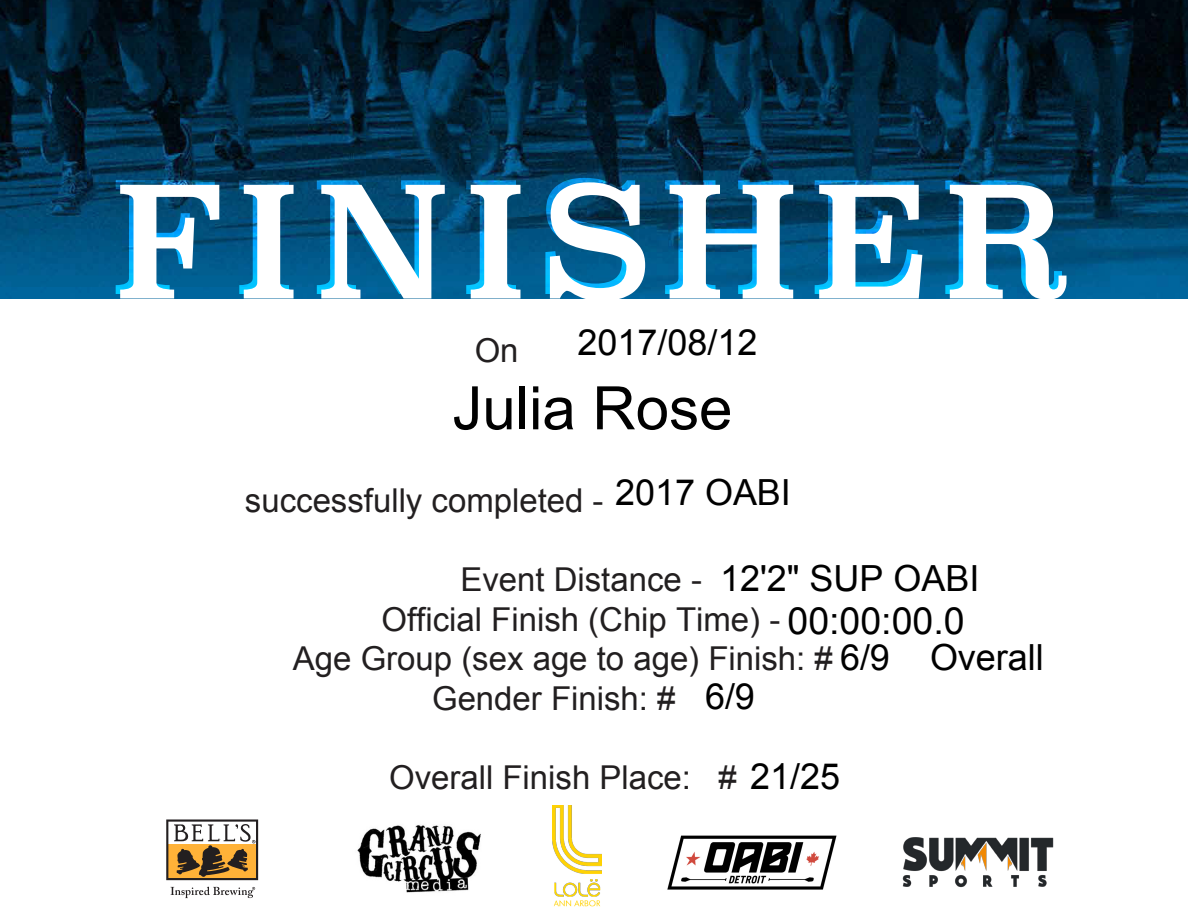
<style>
.page{position:relative;width:1188px;height:918px;background:#fff}
.page>*{position:absolute;margin:0;border:0;box-sizing:border-box;transform-origin:0 0}
.t1{font:153px "Superclarendon";letter-spacing:.1em;color:#fff}
.t2{font:60px "Arial";color:#000}
.t3{font:37.5px "Arial";color:#000}
.t4{font:36px "Arial";color:#000}
.t5{font:32.85px "Arial";color:#221f20}
.s1{font-size:36px;color:#000}
</style>
<div class="page">
<img style="left:0;top:0;width:1188px;height:298px">
<svg style="left:171px;top:887px;width:84px;height:11px"></svg>
<svg style="left:166px;top:819px;width:92px;height:61px"></svg>
<img style="left:357px;top:825px;width:124px;height:68px">
<img style="left:552px;top:805px;width:50px;height:102px">
<img style="left:902px;top:837px;width:152px;height:51px">
<img style="left:667px;top:835px;width:170px;height:55px">
<h1 class="t1" style="left:110px;top:135px;width:957px">FINISHER</h1>
<p class="t5" style="left:475px;top:328px;width:45px">On</p>
<p class="t4" style="left:578px;top:323px;width:182px">2017/08/12</p>
<h2 class="t2" style="left:452px;top:375px;width:282px">Julia Rose</h2>
<p class="t5" style="left:245px;top:479px;width:360px">successfully completed -</p>
<p class="t4" style="left:615px;top:473px;width:177px">2017 OABI</p>
<p class="t4" style="left:720px;top:558px;width:261px">12'2" SUP OABI</p>
<p class="t5" style="left:460px;top:558px;width:243px">Event Distance -</p>
<p class="t5" style="left:382px;top:598px;width:400px">Official Finish (Chip Time) -</p>
<p class="t5" style="left:293px;top:637px;width:599px">Age Group (sex age to age) Finish: # <span class="s1">6/9</span></p>
<p class="t5" style="left:432px;top:677px;width:245px">Gender Finish: #</p>
<p class="t3" style="left:788px;top:600px;width:179px">00:00:00.0</p>
<p class="t4" style="left:930px;top:638px;width:115px">Overall</p>
<p class="t4" style="left:705px;top:677px;width:52px">6/9</p>
<p class="t5" style="left:389px;top:756px;width:452px">Overall Finish Place: # <span class="s1">21/25</span></p>
</div>
